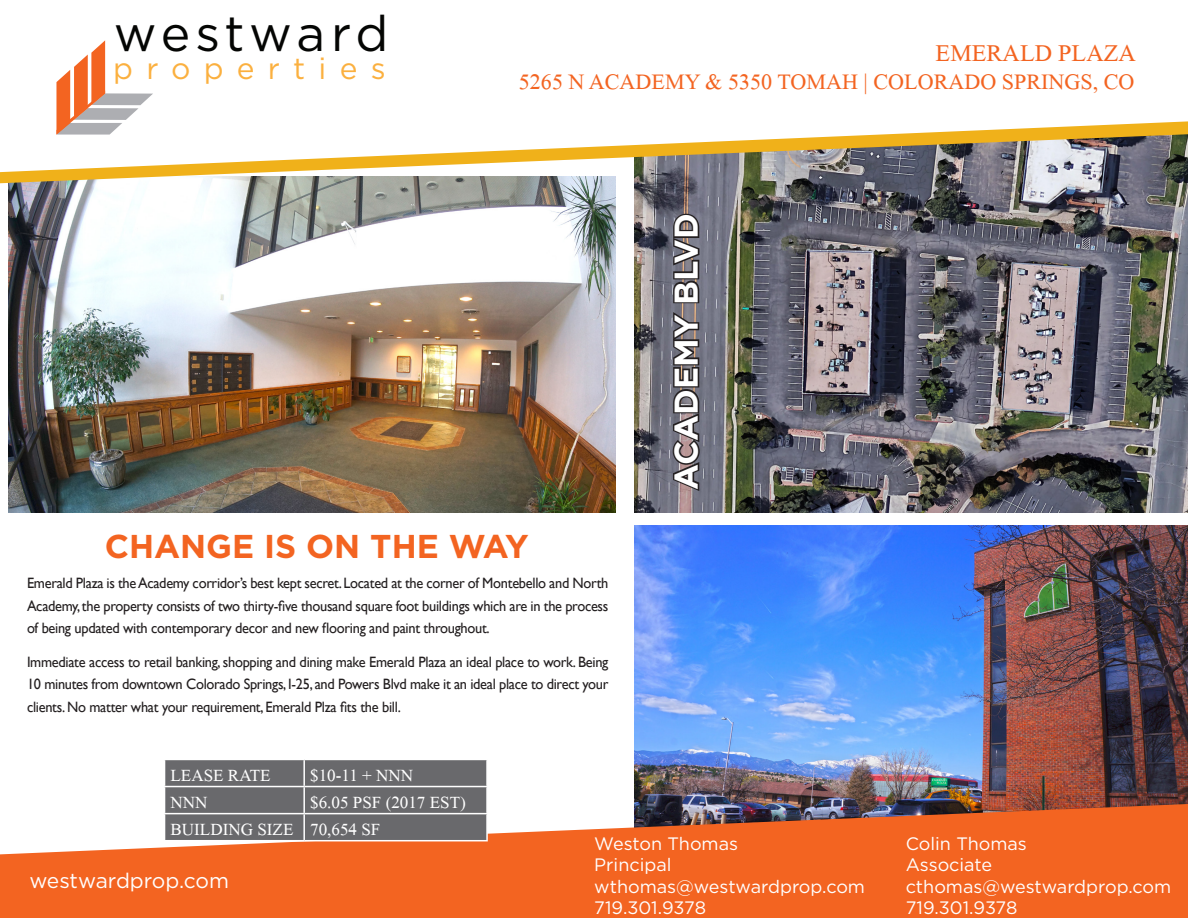
<style>
.page{position:relative;width:1188px;height:918px;background:#fff}
.page>*{position:absolute;margin:0;border:0;box-sizing:border-box;transform-origin:0 0}
.t1{font:49.8px "Gotham";letter-spacing:.09em;color:#040503}
.t2{font:36px "Microsoft Himalaya";color:#f36421}
.t3{font:33px "Microsoft Himalaya";color:#f36421}
.cwBODY{font:700 33px "Gotham";color:#f36421}
.t4{font:700 33px "Gotham";color:#fff}
.t5{font:30px "Gotham";letter-spacing:.44em;color:#fbb03f}
.cwTABLE_ROW_HEADER{font:25.5px "Microsoft Himalaya";color:#fff}
.t6{font:21px "Gotham";color:#fff}
.t7{font:18px/21.6px "Gotham";color:#fff}
.cwBODY-2{font:15px/22.5px "Gill Sansfor CW";letter-spacing:-.02em;color:#231f20;text-align:justify;scale:.96 1}
</style>
<div class="page">
<img style="left:9px;top:183px;width:607px;height:330px">
<img style="left:634px;top:183px;width:554px;height:330px">
<img style="left:634px;top:526px;width:554px;height:278px">
<svg style="left:671px;top:215px;width:31px;height:278px;background:#5a555a"></svg>
<img style="left:0;top:172px;width:1188px;height:11px">
<svg style="left:0;top:804px;width:1187px;height:114px;background:#eb7139"></svg>
<svg style="left:1187px;top:804px;width:1px;height:114px"></svg>
<svg style="left:4px;top:121px;width:1184px;height:51px"></svg>
<svg style="left:56px;top:40px;width:97px;height:95px"></svg>
<hr style="left:486px;top:787px;width:2px;height:26px;background:#fff">
<svg style="left:164px;top:759px;width:323px;height:81px;background:#717173"></svg>
<hr style="left:304px;top:813px;width:184px;height:1px;background:#fff">
<hr style="left:303px;top:814px;width:2px;height:26px;background:#fff">
<hr style="left:486px;top:814px;width:2px;height:26px;background:#fff">
<hr style="left:164px;top:840px;width:140px;height:1px;background:#fff">
<hr style="left:304px;top:840px;width:184px;height:1px;background:#fff">
<p class="t1" style="left:114px;top:1px;width:276px">westward</p>
<p class="t5" style="left:113px;top:49px;width:274px">properties</p>
<p class="t2" style="left:936px;top:27px;width:202px">EMERALD PLAZA</p>
<p class="t3" style="left:519px;top:58px;width:617px">5265 N ACADEMY &amp; 5350 TOMAH | COLORADO SPRINGS, CO</p>
<p class="t4" style="left:664px;top:490px;width:278px;rotate:-90deg">ACADEMY BLVD</p>
<p class="cwBODY" style="left:105px;top:525px;width:426px">CHANGE IS ON THE WAY</p>
<p class="cwBODY-2" style="left:27px;top:572px;width:607px">Emerald Plaza is the Academy corridor’s best kept secret. Located at the corner of Montebello and North Academy, the property consists of two thirty-five thousand square foot buildings which are in the process of being updated with contemporary decor and new flooring and paint throughout.</p>
<p class="cwBODY-2" style="left:27px;top:650px;width:607px">Immediate access to retail banking, shopping and dining make Emerald Plaza an ideal place to work. Being 10 minutes from downtown Colorado Springs, I-25, and Powers Blvd make it an ideal place to direct your clients. No matter what your requirement, Emerald Plza fits the bill.</p>
<p class="cwTABLE_ROW_HEADER" style="left:171px;top:757px;width:102px">LEASE RATE</p>
<p class="cwTABLE_ROW_HEADER" style="left:310px;top:757px;width:104px">$10-11 + NNN</p>
<p class="cwTABLE_ROW_HEADER" style="left:171px;top:784px;width:39px">NNN</p>
<p class="cwTABLE_ROW_HEADER" style="left:310px;top:784px;width:157px">$6.05 PSF (2017 EST)</p>
<p class="cwTABLE_ROW_HEADER" style="left:171px;top:811px;width:124px">BUILDING SIZE</p>
<p class="cwTABLE_ROW_HEADER" style="left:310px;top:811px;width:72px">70,654 SF</p>
<p class="t6" style="left:29px;top:867px;width:201px">westwardprop.com</p>
<p class="t7" style="left:594px;top:832px;width:145px">Weston Thomas<br>Principal</p>
<p class="t7" style="left:594px;top:875px;width:272px">wthomas@westwardprop.com<br>719.301.9378</p>
<p class="t7" style="left:906px;top:832px;width:123px">Colin Thomas<br>Associate</p>
<p class="t7" style="left:906px;top:875px;width:267px">cthomas@westwardprop.com<br>719.301.9378</p>
</div>
